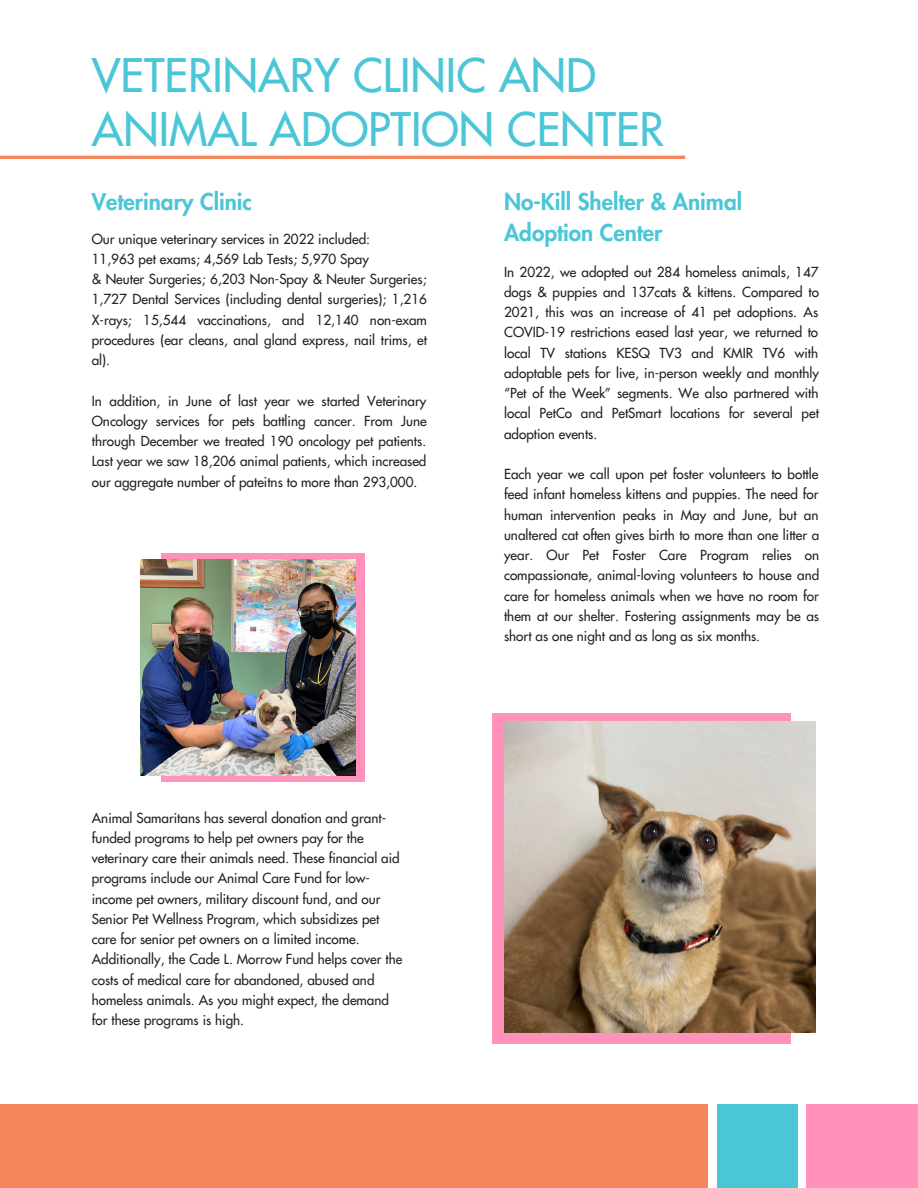
<style>
.page{position:relative;width:918px;height:1188px;background:#fff}
.page>*{position:absolute;margin:0;border:0;box-sizing:border-box;transform-origin:0 0}
.t1{font:45px/54px "Futura LT";color:#4ac6d7}
.t2{font:800 22.5px/31.5px "Futura LT";color:#4ac6d7}
.t3{font:13.5px/20.2px "Futura LT";color:#222;text-align:justify}
</style>
<div class="page">
<div style="left:0;top:1104px;width:708px;height:84px;background:#f5855b"></div>
<div style="left:717px;top:1104px;width:81px;height:84px;background:#4ac6d7"></div>
<div style="left:806px;top:1104px;width:112px;height:84px;background:#ff91bb"></div>
<div style="left:161px;top:553px;width:203px;height:229px;background:#ff91bb"></div>
<img style="left:140px;top:560px;width:216px;height:215px">
<div style="left:493px;top:714px;width:298px;height:329px;background:#ff91bb"></div>
<img style="left:504px;top:721px;width:311px;height:312px">
<hr style="left:0;top:156px;width:685px;height:3px;background:#f5855b">
<h1 class="t1" style="left:92px;top:48px;width:574px">VETERINARY CLINIC AND<br>ANIMAL ADOPTION CENTER</h1>
<h2 class="t2" style="left:92px;top:185px;width:162px">Veterinary Clinic</h2>
<h2 class="t2" style="left:504px;top:185px;width:240px">No-Kill Shelter &amp; Animal<br>Adoption Center</h2>
<p class="t3" style="left:92px;top:228px;width:337px;text-align:left">Our unique veterinary services in 2022 included:<br>11,963 pet exams; 4,569 Lab Tests; 5,970 Spay<br>&amp; Neuter Surgeries; 6,203 Non-Spay &amp; Neuter Surgeries; 1,727 Dental Services (including dental surgeries); 1,216<br>X-rays; 15,544 vaccinations, and 12,140 non-exam procedures (ear cleans, anal gland express, nail trims, et al).</p>
<p class="t3" style="left:92px;top:390px;width:336px">In addition, in June of last year we started Veterinary Oncology services for pets battling cancer. From June through December we treated 190 oncology pet patients.<br>Last year we saw 18,206 animal patients, which increased our aggregate number of pateitns to more than 293,000.</p>
<p class="t3" style="left:504px;top:261px;width:316px">In 2022, we adopted out 284 homeless animals, 147 dogs &amp; puppies and 137cats &amp; kittens. Compared to 2021, this was an increase of 41 pet adoptions. As COVID-19 restrictions eased last year, we returned to local TV stations KESQ TV3 and KMIR TV6 with adoptable pets for live, in-person weekly and monthly “Pet of the Week” segments. We also partnered with local PetCo and PetSmart locations for several pet adoption events.</p>
<p class="t3" style="left:504px;top:464px;width:317px">Each year we call upon pet foster volunteers to bottle feed infant homeless kittens and puppies. The need for human intervention peaks in May and June, but an unaltered cat often gives birth to more than one litter a year. Our Pet Foster Care Program relies on compassionate, animal-loving volunteers to house and care for homeless animals when we have no room for them at our shelter. Fostering assignments may be as short as one night and as long as six months.</p>
<p class="t3" style="left:92px;top:807px;width:312px;text-align:left">Animal Samaritans has several donation and grant&shy;funded programs to help pet owners pay for the veterinary care their animals need. These financial aid programs include our Animal Care Fund for low&shy;income pet owners, military discount fund, and our Senior Pet Wellness Program, which subsidizes pet care for senior pet owners on a limited income.<br>Additionally, the Cade L. Morrow Fund helps cover the costs of medical care for abandoned, abused and homeless animals. As you might expect, the demand for these programs is high.</p>
</div>
